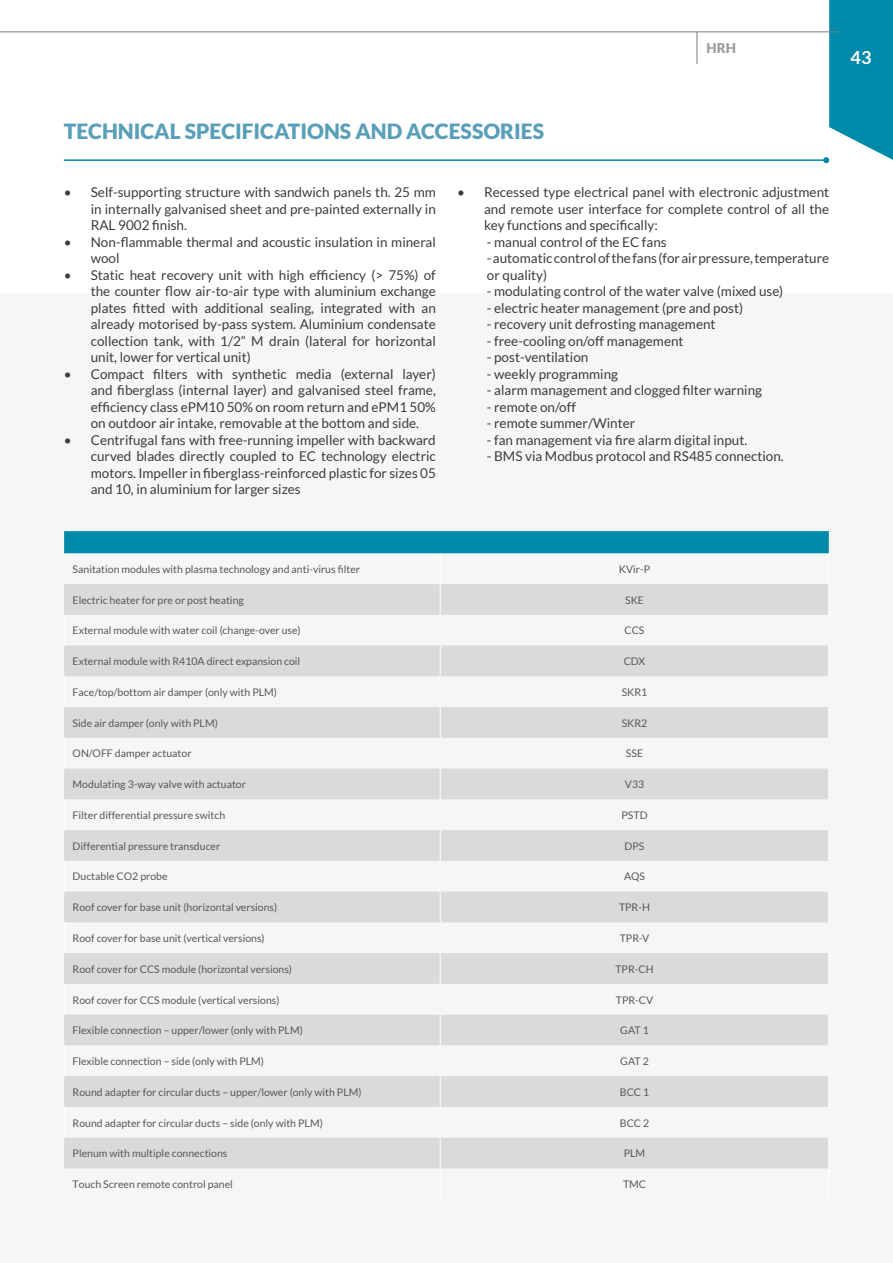
<style>
.page{position:relative;width:893px;height:1263px;background:#fff}
.page>*{position:absolute;margin:0;border:0;box-sizing:border-box;transform-origin:0 0}
.t1{font:900 21px "Lato";color:#599fb9}
.t2{font:700 18px "Lato";color:#fff}
.t3{font:13.5px/16.5px "Lato";color:#3c3c3b;text-align:justify}
.t4{font:900 13.5px "Lato";color:#9d9d9c}
.t5{font:10.5px "Lato";color:#575756}
</style>
<div class="page">
<div style="left:0;top:294px;width:893px;height:969px;background:#f6f6f6"></div>
<hr style="left:0;top:31px;width:838px;height:1px;background:#787c80">
<hr style="left:697px;top:32px;width:1px;height:32px;background:#787c80">
<hr style="left:64px;top:159px;width:762px;height:2px;background:#008aa9">
<svg style="left:823px;top:0;width:70px;height:164px"></svg>
<div style="left:64px;top:531px;width:765px;height:22px;background:#008aa9"></div>
<svg style="left:64px;top:584px;width:764px;height:584px;fill:#dadada"></svg>
<hr style="left:64px;top:615px;width:1px;height:30px;background:#fff">
<hr style="left:64px;top:676px;width:1px;height:31px;background:#fff">
<hr style="left:64px;top:738px;width:1px;height:30px;background:#fff">
<hr style="left:64px;top:799px;width:1px;height:31px;background:#fff">
<hr style="left:64px;top:861px;width:1px;height:31px;background:#fff">
<hr style="left:64px;top:922px;width:1px;height:31px;background:#fff">
<hr style="left:64px;top:984px;width:1px;height:31px;background:#fff">
<hr style="left:64px;top:1107px;width:1px;height:31px;background:#fff">
<hr style="left:440px;top:553px;width:1px;height:31px;background:#fff">
<hr style="left:440px;top:584px;width:1px;height:31px;background:#fff">
<hr style="left:828px;top:553px;width:1px;height:31px;background:#fff">
<hr style="left:828px;top:584px;width:1px;height:31px;background:#fff">
<hr style="left:440px;top:645px;width:1px;height:31px;background:#fff">
<hr style="left:828px;top:645px;width:1px;height:31px;background:#fff">
<hr style="left:440px;top:707px;width:1px;height:31px;background:#fff">
<hr style="left:828px;top:707px;width:1px;height:31px;background:#fff">
<hr style="left:440px;top:768px;width:1px;height:31px;background:#fff">
<hr style="left:828px;top:768px;width:1px;height:31px;background:#fff">
<hr style="left:440px;top:830px;width:1px;height:31px;background:#fff">
<hr style="left:828px;top:830px;width:1px;height:31px;background:#fff">
<hr style="left:440px;top:892px;width:1px;height:30px;background:#fff">
<hr style="left:828px;top:892px;width:1px;height:30px;background:#fff">
<hr style="left:440px;top:953px;width:1px;height:31px;background:#fff">
<hr style="left:828px;top:953px;width:1px;height:31px;background:#fff">
<hr style="left:440px;top:1015px;width:1px;height:30px;background:#fff">
<hr style="left:828px;top:1015px;width:1px;height:30px;background:#fff">
<hr style="left:440px;top:1138px;width:1px;height:30px;background:#fff">
<hr style="left:440px;top:1168px;width:1px;height:31px;background:#fff">
<hr style="left:828px;top:1138px;width:1px;height:30px;background:#fff">
<hr style="left:828px;top:1168px;width:1px;height:31px;background:#fff">
<hr style="left:64px;top:1045px;width:1px;height:31px;background:#fff">
<hr style="left:440px;top:1076px;width:1px;height:31px;background:#fff">
<hr style="left:828px;top:1076px;width:1px;height:31px;background:#fff">
<p class="t4" style="left:707px;top:40px;width:31px">HRH</p>
<h2 class="t2" style="left:851px;top:47px;width:22px">43</h2>
<h1 class="t1" style="left:64px;top:119px;width:482px">TECHNICAL SPECIFICATIONS AND ACCESSORIES</h1>
<p class="t3" style="left:91px;top:184px;width:347px;text-indent:-27px">• Self-supporting structure with sandwich panels th. 25 mm in internally galvanised sheet and pre-painted externally in RAL 9002 finish.</p>
<p class="t3" style="left:91px;top:233px;width:347px;text-indent:-27px">• Non-flammable thermal and acoustic insulation in mineral wool</p>
<p class="t3" style="left:91px;top:266px;width:347px;text-indent:-27px">• Static heat recovery unit with high efficiency (&gt; 75%) of the counter flow air-to-air type with aluminium exchange plates fitted with additional sealing, integrated with an already motorised by-pass system. Aluminium condensate collection tank, with 1/2” M drain (lateral for horizontal unit, lower for vertical unit)</p>
<p class="t3" style="left:91px;top:365px;width:347px;text-indent:-27px">• Compact filters with synthetic media (external layer) and fiberglass (internal layer) and galvanised steel frame, efficiency class ePM10 50% on room return and ePM1 50% on outdoor air intake, removable at the bottom and side.</p>
<p class="t3" style="left:91px;top:431px;width:347px;text-indent:-27px">• Centrifugal fans with free-running impeller with backward curved blades directly coupled to EC technology electric motors. Impeller in fiberglass-reinforced plastic for sizes 05 and 10, in aluminium for larger sizes</p>
<p class="t3" style="left:484px;top:184px;width:347px;text-indent:-27px">• Recessed type electrical panel with electronic adjustment and remote user interface for complete control of all the key functions and specifically:</p>
<p class="t3" style="left:487px;top:233px;width:181px">- manual control of the EC fans</p>
<p class="t3" style="left:487px;top:250px;width:344px">- automatic control of the fans (for air pressure, temperature or quality)</p>
<p class="t3" style="left:487px;top:283px;width:298px">- modulating control of the water valve (mixed use)</p>
<p class="t3" style="left:487px;top:299px;width:258px">- electric heater management (pre and post)</p>
<p class="t3" style="left:487px;top:316px;width:230px">- recovery unit defrosting management</p>
<p class="t3" style="left:487px;top:332px;width:198px">- free-cooling on/off management</p>
<p class="t3" style="left:487px;top:349px;width:103px">- post-ventilation</p>
<p class="t3" style="left:487px;top:365px;width:133px">- weekly programming</p>
<p class="t3" style="left:487px;top:382px;width:277px">- alarm management and clogged filter warning</p>
<p class="t3" style="left:487px;top:398px;width:90px">- remote on/off</p>
<p class="t3" style="left:487px;top:415px;width:150px">- remote summer/Winter</p>
<p class="t3" style="left:487px;top:431px;width:262px">- fan management via fire alarm digital input.</p>
<p class="t3" style="left:487px;top:448px;width:298px">- BMS via Modbus protocol and RS485 connection.</p>
<p class="t5" style="left:73px;top:563px;width:289px">Sanitation modules with plasma technology and anti-virus filter</p>
<p class="t5" style="left:619px;top:563px;width:33px">KVir-P</p>
<p class="t5" style="left:73px;top:594px;width:173px">Electric heater for pre or post heating</p>
<p class="t5" style="left:625px;top:594px;width:20px">SKE</p>
<p class="t5" style="left:73px;top:625px;width:229px">External module with water coil (change-over use)</p>
<p class="t5" style="left:624px;top:625px;width:21px">CCS</p>
<p class="t5" style="left:73px;top:655px;width:229px">External module with R410A direct expansion coil</p>
<p class="t5" style="left:624px;top:655px;width:23px">CDX</p>
<p class="t5" style="left:73px;top:686px;width:206px">Face/top/bottom air damper (only with PLM)</p>
<p class="t5" style="left:622px;top:686px;width:27px">SKR1</p>
<p class="t5" style="left:73px;top:717px;width:147px">Side air damper (only with PLM)</p>
<p class="t5" style="left:622px;top:717px;width:27px">SKR2</p>
<p class="t5" style="left:73px;top:748px;width:120px">ON/OFF damper actuator</p>
<p class="t5" style="left:626px;top:748px;width:19px">SSE</p>
<p class="t5" style="left:73px;top:778px;width:175px">Modulating 3-way valve with actuator</p>
<p class="t5" style="left:625px;top:778px;width:21px">V33</p>
<p class="t5" style="left:73px;top:809px;width:154px">Filter differential pressure switch</p>
<p class="t5" style="left:621px;top:809px;width:28px">PSTD</p>
<p class="t5" style="left:73px;top:840px;width:149px">Differential pressure transducer</p>
<p class="t5" style="left:625px;top:840px;width:21px">DPS</p>
<p class="t5" style="left:73px;top:871px;width:96px">Ductable CO2 probe</p>
<p class="t5" style="left:624px;top:871px;width:22px">AQS</p>
<p class="t5" style="left:73px;top:901px;width:206px">Roof cover for base unit (horizontal versions)</p>
<p class="t5" style="left:619px;top:901px;width:32px">TPR-H</p>
<p class="t5" style="left:73px;top:932px;width:194px">Roof cover for base unit (vertical versions)</p>
<p class="t5" style="left:620px;top:932px;width:31px">TPR-V</p>
<p class="t5" style="left:73px;top:963px;width:221px">Roof cover for CCS module (horizontal versions)</p>
<p class="t5" style="left:615px;top:963px;width:40px">TPR-CH</p>
<p class="t5" style="left:73px;top:994px;width:208px">Roof cover for CCS module (vertical versions)</p>
<p class="t5" style="left:616px;top:994px;width:39px">TPR-CV</p>
<p class="t5" style="left:73px;top:1024px;width:232px">Flexible connection – upper/lower (only with PLM)</p>
<p class="t5" style="left:620px;top:1024px;width:30px">GAT 1</p>
<p class="t5" style="left:73px;top:1055px;width:193px">Flexible connection – side (only with PLM)</p>
<p class="t5" style="left:620px;top:1055px;width:30px">GAT 2</p>
<p class="t5" style="left:73px;top:1086px;width:290px">Round adapter for circular ducts – upper/lower (only with PLM)</p>
<p class="t5" style="left:620px;top:1086px;width:31px">BCC 1</p>
<p class="t5" style="left:73px;top:1117px;width:252px">Round adapter for circular ducts – side (only with PLM)</p>
<p class="t5" style="left:620px;top:1117px;width:31px">BCC 2</p>
<p class="t5" style="left:73px;top:1148px;width:156px">Plenum with multiple connections</p>
<p class="t5" style="left:624px;top:1148px;width:23px">PLM</p>
<p class="t5" style="left:73px;top:1178px;width:162px">Touch Screen remote control panel</p>
<p class="t5" style="left:623px;top:1178px;width:25px">TMC</p>
</div>
